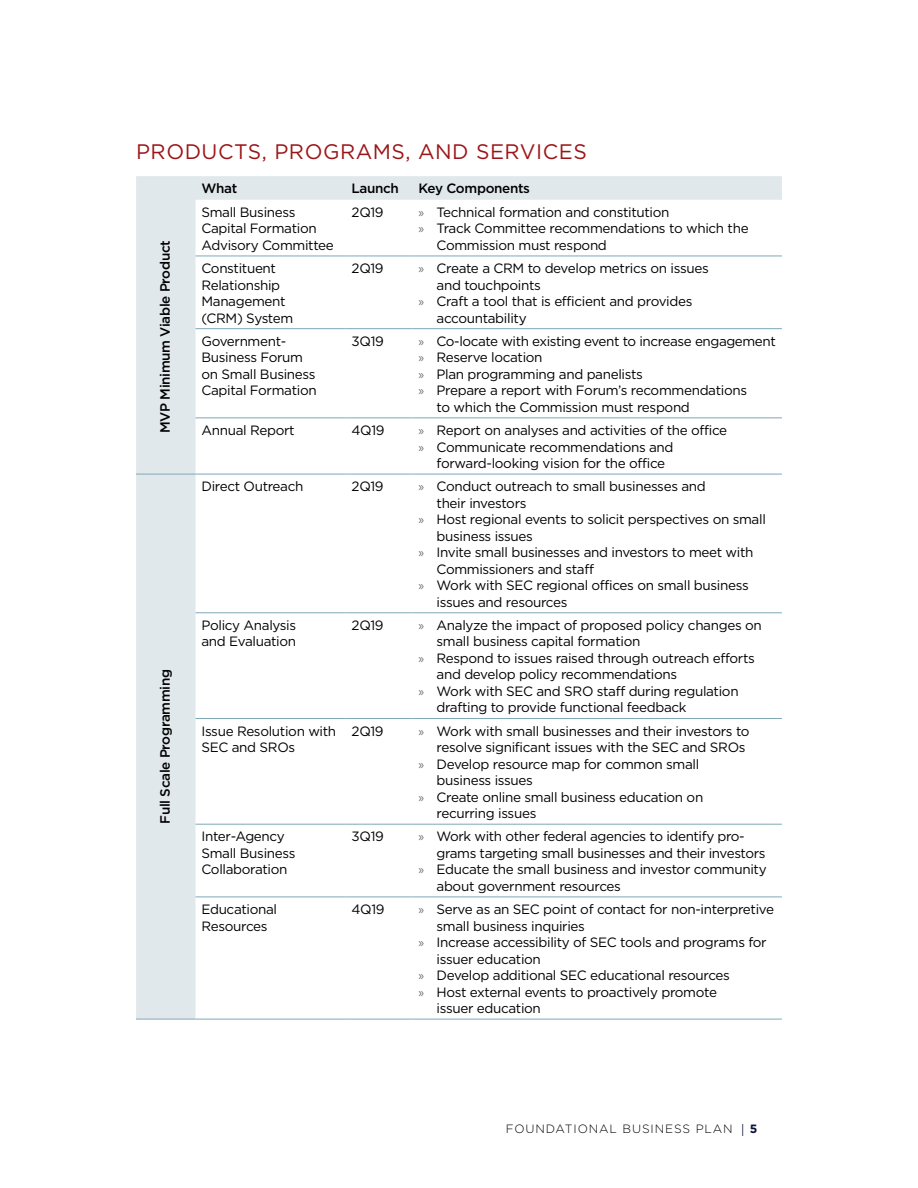
<style>
.page{position:relative;width:918px;height:1188px;background:#fff}
.page>*{position:absolute;margin:0;border:0;box-sizing:border-box;transform-origin:0 0}
.Heading_1{font:21px "Gotham HTF";letter-spacing:.025em;color:#9b1518}
.Table_Body_Text{font:13.5px/16.5px "Gotham HTF";letter-spacing:-.025em;color:#000}
.Table_Body_Text-2{font:500 13.5px "Gotham HTF";letter-spacing:-.025em;color:#000}
.t1{font:300 12px "Gotham HTF";letter-spacing:.075em;color:#000}
.s1{font-family:"Myriad Pro";color:#6d6e71}
.s2{font-family:"Helvetica";color:#091338}
.s3{font-weight:700;color:#091338}
</style>
<div class="page">
<svg style="left:136px;top:176px;width:646px;height:843px"></svg>
<hr style="left:195px;top:256px;width:151px;height:1px;background:#7fa8b8">
<hr style="left:346px;top:256px;width:67px;height:1px;background:#7fa8b8">
<hr style="left:413px;top:256px;width:369px;height:1px;background:#7fa8b8">
<hr style="left:195px;top:1019px;width:151px;height:1px;background:#7fa8b8">
<hr style="left:346px;top:1019px;width:67px;height:1px;background:#7fa8b8">
<hr style="left:413px;top:1019px;width:369px;height:1px;background:#7fa8b8">
<hr style="left:195px;top:328px;width:151px;height:1px;background:#7fa8b8">
<hr style="left:346px;top:328px;width:67px;height:1px;background:#7fa8b8">
<hr style="left:413px;top:328px;width:369px;height:1px;background:#7fa8b8">
<hr style="left:195px;top:418px;width:151px;height:1px;background:#7fa8b8">
<hr style="left:346px;top:418px;width:67px;height:1px;background:#7fa8b8">
<hr style="left:413px;top:418px;width:369px;height:1px;background:#7fa8b8">
<hr style="left:195px;top:474px;width:151px;height:1px;background:#7fa8b8">
<hr style="left:346px;top:474px;width:67px;height:1px;background:#7fa8b8">
<hr style="left:413px;top:474px;width:369px;height:1px;background:#7fa8b8">
<hr style="left:195px;top:613px;width:151px;height:1px;background:#7fa8b8">
<hr style="left:346px;top:613px;width:67px;height:1px;background:#7fa8b8">
<hr style="left:413px;top:613px;width:369px;height:1px;background:#7fa8b8">
<hr style="left:195px;top:718px;width:151px;height:1px;background:#7fa8b8">
<hr style="left:346px;top:718px;width:67px;height:1px;background:#7fa8b8">
<hr style="left:413px;top:718px;width:369px;height:1px;background:#7fa8b8">
<hr style="left:195px;top:824px;width:151px;height:1px;background:#7fa8b8">
<hr style="left:346px;top:824px;width:67px;height:1px;background:#7fa8b8">
<hr style="left:413px;top:824px;width:369px;height:1px;background:#7fa8b8">
<hr style="left:195px;top:897px;width:151px;height:1px;background:#7fa8b8">
<hr style="left:346px;top:897px;width:67px;height:1px;background:#7fa8b8">
<hr style="left:413px;top:897px;width:369px;height:1px;background:#7fa8b8">
<hr style="left:136px;top:474px;width:59px;height:1px;background:#7fa8b8">
<hr style="left:136px;top:1019px;width:59px;height:1px;background:#7fa8b8">
<p class="Heading_1" style="left:136px;top:140px;width:452px">PRODUCTS, PROGRAMS, AND SERVICES</p>
<p class="Table_Body_Text-2" style="left:201px;top:181px;width:37px">What</p>
<p class="Table_Body_Text-2" style="left:352px;top:181px;width:49px">Launch</p>
<p class="Table_Body_Text-2" style="left:419px;top:181px;width:113px">Key Components</p>
<p class="Table_Body_Text-2" style="left:157px;top:433px;width:194px;rotate:-90deg">MVP Minimum Viable Product</p>
<p class="Table_Body_Text-2" style="left:157px;top:824px;width:156px;rotate:-90deg">Full Scale Programming</p>
<p class="Table_Body_Text" style="left:201px;top:204px;width:134px">Small Business<br>Capital Formation<br>Advisory Committee</p>
<p class="Table_Body_Text" style="left:352px;top:204px;width:34px">2Q19</p>
<p class="Table_Body_Text" style="left:419px;top:204px;width:253px"><span class="s1">»</span> Technical formation and constitution</p>
<p class="Table_Body_Text" style="left:437px;top:220px;width:314px;text-indent:-18px"><span class="s1">»</span> Track Committee recommendations to which the<br>Commission must respond</p>
<p class="Table_Body_Text" style="left:201px;top:260px;width:93px">Constituent<br>Relationship<br>Management (CRM) System</p>
<p class="Table_Body_Text" style="left:352px;top:260px;width:34px">2Q19</p>
<p class="Table_Body_Text" style="left:437px;top:260px;width:274px;text-indent:-18px"><span class="s1">»</span> Create a CRM to develop metrics on issues and touchpoints</p>
<p class="Table_Body_Text" style="left:437px;top:293px;width:257px;text-indent:-18px"><span class="s1">»</span> Craft a tool that is efficient and provides accountability</p>
<p class="Table_Body_Text" style="left:201px;top:333px;width:117px">Government-<br>Business Forum on Small Business<br>Capital Formation</p>
<p class="Table_Body_Text" style="left:352px;top:333px;width:34px">3Q19</p>
<p class="Table_Body_Text" style="left:419px;top:333px;width:359px"><span class="s1">»</span> Co-locate with existing event to increase engagement</p>
<p class="Table_Body_Text" style="left:419px;top:349px;width:126px"><span class="s1">»</span> Reserve location</p>
<p class="Table_Body_Text" style="left:419px;top:366px;width:226px"><span class="s1">»</span> Plan programming and panelists</p>
<p class="Table_Body_Text" style="left:437px;top:382px;width:312px;text-indent:-18px"><span class="s1">»</span> Prepare a report with Forum’s recommendations to which the Commission must respond</p>
<p class="Table_Body_Text" style="left:201px;top:422px;width:95px">Annual Report</p>
<p class="Table_Body_Text" style="left:352px;top:422px;width:35px">4Q19</p>
<p class="Table_Body_Text" style="left:419px;top:422px;width:310px"><span class="s1">»</span> Report on analyses and activities of the office</p>
<p class="Table_Body_Text" style="left:437px;top:438px;width:239px;text-indent:-18px"><span class="s1">»</span> Communicate recommendations and forward-looking vision for the office</p>
<p class="Table_Body_Text" style="left:201px;top:478px;width:103px">Direct Outreach</p>
<p class="Table_Body_Text" style="left:352px;top:478px;width:34px">2Q19</p>
<p class="Table_Body_Text" style="left:437px;top:478px;width:271px;text-indent:-18px"><span class="s1">»</span> Conduct outreach to small businesses and their investors</p>
<p class="Table_Body_Text" style="left:437px;top:511px;width:331px;text-indent:-18px"><span class="s1">»</span> Host regional events to solicit perspectives on small business issues</p>
<p class="Table_Body_Text" style="left:437px;top:544px;width:319px;text-indent:-18px"><span class="s1">»</span> Invite small businesses and investors to meet with<br>Commissioners and staff</p>
<p class="Table_Body_Text" style="left:437px;top:577px;width:314px;text-indent:-18px"><span class="s1">»</span> Work with SEC regional offices on small business issues and resources</p>
<p class="Table_Body_Text" style="left:201px;top:617px;width:96px">Policy Analysis and Evaluation</p>
<p class="Table_Body_Text" style="left:352px;top:617px;width:34px">2Q19</p>
<p class="Table_Body_Text" style="left:437px;top:617px;width:327px;text-indent:-18px"><span class="s1">»</span> Analyze the impact of proposed policy changes on small business capital formation</p>
<p class="Table_Body_Text" style="left:437px;top:650px;width:320px;text-indent:-18px"><span class="s1">»</span> Respond to issues raised through outreach efforts and develop policy recommendations</p>
<p class="Table_Body_Text" style="left:437px;top:683px;width:304px;text-indent:-18px"><span class="s1">»</span> Work with SEC and SRO staff during regulation drafting to provide functional feedback</p>
<p class="Table_Body_Text" style="left:201px;top:722px;width:136px">Issue Resolution with<br>SEC and SROs</p>
<p class="Table_Body_Text" style="left:352px;top:722px;width:34px">2Q19</p>
<p class="Table_Body_Text" style="left:437px;top:722px;width:315px;text-indent:-18px"><span class="s1">»</span> Work with small businesses and their investors to resolve significant issues with the SEC and SROs</p>
<p class="Table_Body_Text" style="left:437px;top:755px;width:264px;text-indent:-18px"><span class="s1">»</span> Develop resource map for common small business issues</p>
<p class="Table_Body_Text" style="left:437px;top:788px;width:268px;text-indent:-18px"><span class="s1">»</span> Create online small business education on recurring issues</p>
<p class="Table_Body_Text" style="left:201px;top:828px;width:96px">Inter-Agency<br>Small Business<br>Collaboration</p>
<p class="Table_Body_Text" style="left:352px;top:828px;width:34px">3Q19</p>
<p class="Table_Body_Text" style="left:437px;top:828px;width:330px;text-indent:-18px"><span class="s1">»</span> Work with other federal agencies to identify pro&shy;grams targeting small businesses and their investors</p>
<p class="Table_Body_Text" style="left:437px;top:861px;width:332px;text-indent:-18px"><span class="s1">»</span> Educate the small business and investor community about government resources</p>
<p class="Table_Body_Text" style="left:201px;top:901px;width:77px">Educational<br>Resources</p>
<p class="Table_Body_Text" style="left:352px;top:901px;width:35px">4Q19</p>
<p class="Table_Body_Text" style="left:437px;top:901px;width:339px;text-indent:-18px"><span class="s1">»</span> Serve as an SEC point of contact for non-interpretive small business inquiries</p>
<p class="Table_Body_Text" style="left:437px;top:934px;width:332px;text-indent:-18px"><span class="s1">»</span> Increase accessibility of SEC tools and programs for issuer education</p>
<p class="Table_Body_Text" style="left:419px;top:967px;width:313px"><span class="s1">»</span> Develop additional SEC educational resources</p>
<p class="Table_Body_Text" style="left:437px;top:983px;width:282px;text-indent:-18px"><span class="s1">»</span> Host external events to proactively promote issuer education</p>
<p class="t1" style="left:506px;top:1122px;width:253px">FOUNDATIONAL BUSINESS PLAN <span class="s2">|</span> <span class="s3">5</span></p>
</div>
